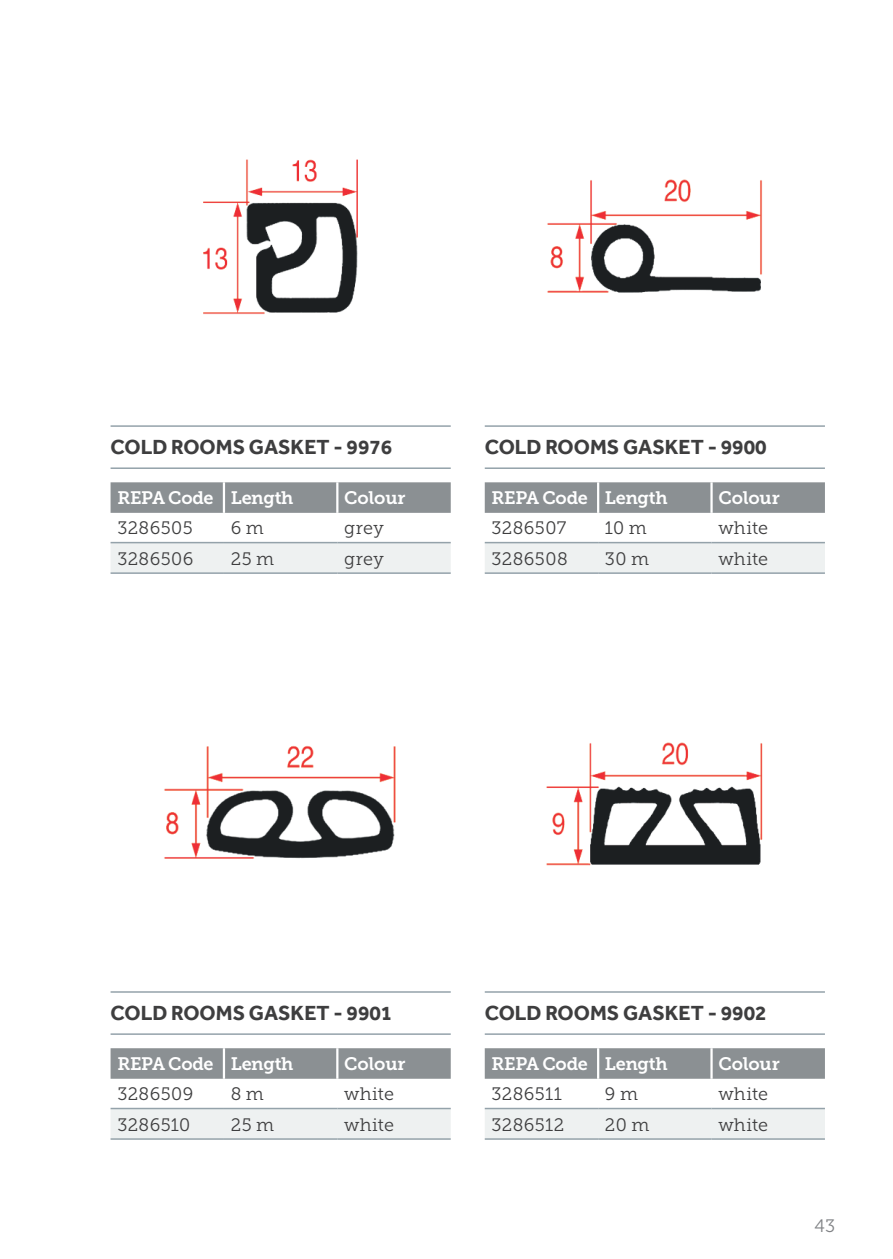
<style>
.page{position:relative;width:893px;height:1259px;background:#fff}
.page>*{position:absolute;margin:0;border:0;box-sizing:border-box;transform-origin:0 0}
.t1{font:700 21px "Effra";color:#3e3e3f}
.t2{font:18px "Museo Slab 300";letter-spacing:.02em;color:#3e3e3f}
.t3{font:18px "Museo Slab 700";letter-spacing:-.01em;color:#fff}
.t4{font:18px "Museo Slab 300";color:#808285}
</style>
<div class="page">
<img style="left:203px;top:159px;width:155px;height:156px">
<img style="left:547px;top:179px;width:216px;height:114px">
<hr style="left:111px;top:425px;width:340px;height:2px;background:#94a2aa">
<hr style="left:111px;top:467px;width:340px;height:2px;background:#94a2aa">
<hr style="left:485px;top:425px;width:340px;height:2px;background:#94a2aa">
<hr style="left:485px;top:467px;width:340px;height:2px;background:#94a2aa">
<svg style="left:111px;top:482px;width:340px;height:31px;background:#8c9194"></svg>
<div style="left:111px;top:543px;width:340px;height:29px;background:#eef1f1"></div>
<hr style="left:223px;top:482px;width:2px;height:31px;background:#fff">
<hr style="left:336px;top:482px;width:2px;height:31px;background:#fff">
<hr style="left:111px;top:542px;width:113px;height:1px;background:#94a2aa">
<hr style="left:224px;top:542px;width:113px;height:1px;background:#94a2aa">
<hr style="left:337px;top:542px;width:114px;height:1px;background:#94a2aa">
<hr style="left:111px;top:572px;width:113px;height:2px;background:#94a2aa">
<hr style="left:224px;top:572px;width:113px;height:2px;background:#94a2aa">
<hr style="left:337px;top:572px;width:114px;height:2px;background:#94a2aa">
<div style="left:485px;top:482px;width:340px;height:31px;background:#8b9093"></div>
<div style="left:485px;top:543px;width:340px;height:29px;background:#eef1f1"></div>
<hr style="left:597px;top:482px;width:2px;height:31px;background:#fff">
<hr style="left:710px;top:482px;width:3px;height:31px;background:#fff">
<hr style="left:485px;top:542px;width:113px;height:1px;background:#94a2aa">
<hr style="left:598px;top:542px;width:113px;height:1px;background:#94a2aa">
<hr style="left:711px;top:542px;width:114px;height:1px;background:#94a2aa">
<hr style="left:485px;top:572px;width:113px;height:2px;background:#94a2aa">
<hr style="left:598px;top:572px;width:113px;height:2px;background:#94a2aa">
<hr style="left:711px;top:572px;width:114px;height:2px;background:#94a2aa">
<img style="left:164px;top:745px;width:232px;height:114px">
<img style="left:546px;top:742px;width:217px;height:124px">
<hr style="left:111px;top:991px;width:340px;height:1px;background:#94a2aa">
<hr style="left:111px;top:1033px;width:340px;height:2px;background:#94a2aa">
<hr style="left:485px;top:991px;width:340px;height:1px;background:#94a2aa">
<hr style="left:485px;top:1033px;width:340px;height:2px;background:#94a2aa">
<div style="left:111px;top:1048px;width:340px;height:30px;background:#8b9093"></div>
<div style="left:111px;top:1109px;width:340px;height:29px;background:#eef1f1"></div>
<hr style="left:223px;top:1048px;width:2px;height:30px;background:#fff">
<hr style="left:336px;top:1048px;width:2px;height:30px;background:#fff">
<hr style="left:111px;top:1107px;width:113px;height:2px;background:#94a2aa">
<hr style="left:224px;top:1107px;width:113px;height:2px;background:#94a2aa">
<hr style="left:337px;top:1107px;width:114px;height:2px;background:#94a2aa">
<hr style="left:111px;top:1138px;width:113px;height:1px;background:#94a2aa">
<hr style="left:224px;top:1138px;width:113px;height:1px;background:#94a2aa">
<hr style="left:337px;top:1138px;width:114px;height:1px;background:#94a2aa">
<div style="left:485px;top:1048px;width:340px;height:30px;background:#8b9093"></div>
<div style="left:485px;top:1109px;width:340px;height:29px;background:#eef1f1"></div>
<hr style="left:597px;top:1048px;width:2px;height:30px;background:#fff">
<hr style="left:710px;top:1048px;width:3px;height:30px;background:#fff">
<hr style="left:485px;top:1107px;width:113px;height:2px;background:#94a2aa">
<hr style="left:598px;top:1107px;width:113px;height:2px;background:#94a2aa">
<hr style="left:711px;top:1107px;width:114px;height:2px;background:#94a2aa">
<hr style="left:485px;top:1138px;width:113px;height:1px;background:#94a2aa">
<hr style="left:598px;top:1138px;width:113px;height:1px;background:#94a2aa">
<hr style="left:711px;top:1138px;width:114px;height:1px;background:#94a2aa">
<p class="t1" style="left:111px;top:434px;width:283px">COLD ROOMS GASKET - 9976</p>
<p class="t1" style="left:485px;top:434px;width:283px">COLD ROOMS GASKET - 9900</p>
<p class="t3" style="left:117px;top:488px;width:178px">REPA Code Length</p>
<p class="t3" style="left:344px;top:488px;width:63px">Colour</p>
<p class="t2" style="left:117px;top:518px;width:77px">3286505</p>
<p class="t2" style="left:231px;top:518px;width:35px">6 m</p>
<p class="t2" style="left:344px;top:518px;width:41px">grey</p>
<p class="t2" style="left:117px;top:548px;width:78px">3286506</p>
<p class="t2" style="left:231px;top:548px;width:45px">25 m</p>
<p class="t2" style="left:344px;top:548px;width:41px">grey</p>
<p class="t3" style="left:492px;top:488px;width:178px">REPA Code Length</p>
<p class="t3" style="left:718px;top:488px;width:63px">Colour</p>
<p class="t2" style="left:492px;top:518px;width:76px">3286507</p>
<p class="t2" style="left:605px;top:518px;width:43px">10 m</p>
<p class="t2" style="left:718px;top:518px;width:51px">white</p>
<p class="t2" style="left:492px;top:548px;width:78px">3286508</p>
<p class="t2" style="left:605px;top:548px;width:46px">30 m</p>
<p class="t2" style="left:718px;top:548px;width:51px">white</p>
<p class="t1" style="left:111px;top:1000px;width:283px">COLD ROOMS GASKET - 9901</p>
<p class="t1" style="left:485px;top:1000px;width:283px">COLD ROOMS GASKET - 9902</p>
<p class="t3" style="left:117px;top:1053px;width:178px">REPA Code Length</p>
<p class="t3" style="left:344px;top:1053px;width:63px">Colour</p>
<p class="t2" style="left:117px;top:1084px;width:77px">3286509</p>
<p class="t2" style="left:231px;top:1084px;width:35px">8 m</p>
<p class="t2" style="left:344px;top:1084px;width:51px">white</p>
<p class="t2" style="left:117px;top:1114px;width:74px">3286510</p>
<p class="t2" style="left:231px;top:1114px;width:45px">25 m</p>
<p class="t2" style="left:344px;top:1114px;width:51px">white</p>
<p class="t3" style="left:492px;top:1053px;width:178px">REPA Code Length</p>
<p class="t3" style="left:718px;top:1053px;width:63px">Colour</p>
<p class="t2" style="left:492px;top:1084px;width:72px">3286511</p>
<p class="t2" style="left:605px;top:1084px;width:35px">9 m</p>
<p class="t2" style="left:718px;top:1084px;width:51px">white</p>
<p class="t2" style="left:492px;top:1114px;width:74px">3286512</p>
<p class="t2" style="left:605px;top:1114px;width:46px">20 m</p>
<p class="t2" style="left:718px;top:1114px;width:51px">white</p>
<p class="t4" style="left:815px;top:1215px;width:22px">43</p>
</div>
